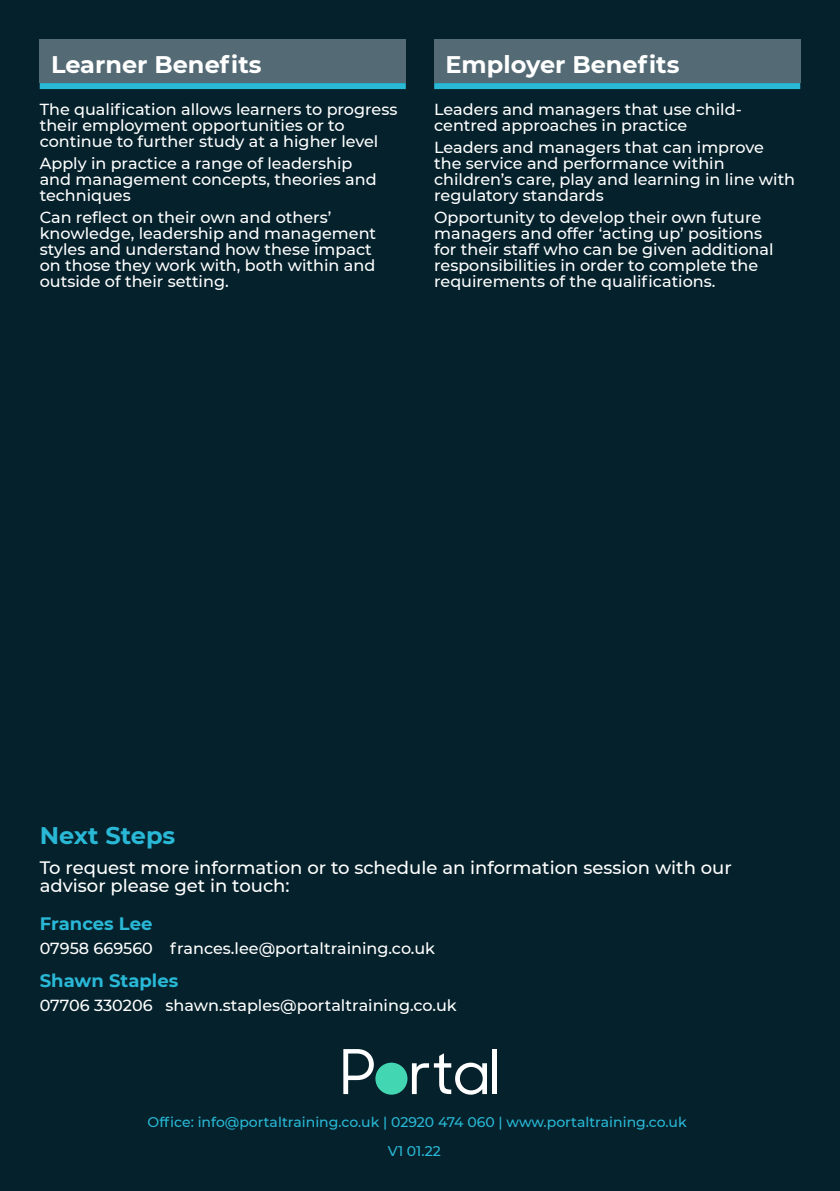
<style>
.page{position:relative;width:840px;height:1191px;background:#fff}
.page>*{position:absolute;margin:0;border:0;box-sizing:border-box;transform-origin:0 0}
.t1{font:700 24px "Montserrat";color:#fff}
.t2{font:700 24px "Montserrat";color:#29b8d6}
.t3{font:500 18px/18px "Montserrat";color:#fff}
.t4{font:700 18px "Montserrat";color:#29b8d6}
.t5{font:500 16px/16px "Montserrat";color:#fff}
.t6{font:500 14px "Montserrat";color:#29b8d6}
</style>
<div class="page">
<div style="left:0;top:0;width:839px;height:1191px;background:#05212b"></div>
<div style="left:375px;top:1062px;width:32px;height:32px;background:#42d6b3;border-radius:50%"></div>
<svg style="left:343px;top:1049px;width:30px;height:45px"></svg>
<svg style="left:411px;top:1053px;width:75px;height:41px"></svg>
<div style="left:491px;top:1049px;width:5px;height:45px;background:#fff"></div>
<div style="left:40px;top:83px;width:365px;height:6px;background:#29b8d6"></div>
<div style="left:434px;top:83px;width:365px;height:6px;background:#29b8d6"></div>
<div style="left:40px;top:40px;width:365px;height:43px;background:#546b75"></div>
<div style="left:434px;top:40px;width:365px;height:43px;background:#546b75"></div>
<p class="t1" style="left:51px;top:47px;width:212px">Learner Benefits</p>
<p class="t1" style="left:445px;top:47px;width:235px">Employer Benefits</p>
<p class="t5" style="left:40px;top:101px;width:359px">The qualification allows learners to progress their employment opportunities or to continue to further study at a higher level</p>
<p class="t5" style="left:40px;top:155px;width:338px">Apply in practice a range of leadership and management concepts, theories and techniques</p>
<p class="t5" style="left:40px;top:208px;width:338px">Can reflect on their own and others’ knowledge, leadership and management styles and understand how these impact on those they work with, both within and outside of their setting.</p>
<p class="t5" style="left:434px;top:101px;width:309px">Leaders and managers that use child&shy;centred approaches in practice</p>
<p class="t5" style="left:434px;top:139px;width:362px">Leaders and managers that can improve the service and performance within children’s care, play and learning in line with regulatory standards</p>
<p class="t5" style="left:434px;top:208px;width:341px">Opportunity to develop their own future managers and offer ‘acting up’ positions for their staff who can be given additional responsibilities in order to complete the requirements of the qualifications.</p>
<p class="t2" style="left:40px;top:818px;width:137px">Next Steps</p>
<p class="t3" style="left:40px;top:857px;width:693px">To request more information or to schedule an information session with our advisor please get in touch:</p>
<p class="t4" style="left:40px;top:911px;width:114px">Frances Lee</p>
<p class="t5" style="left:40px;top:939px;width:396px">07958 669560 frances.lee@portaltraining.co.uk</p>
<p class="t4" style="left:40px;top:967px;width:140px">Shawn Staples</p>
<p class="t5" style="left:40px;top:996px;width:418px">07706 330206 shawn.staples@portaltraining.co.uk</p>
<p class="t6" style="left:147px;top:1112px;width:540px">Office: info@portaltraining.co.uk | 02920 474 060 | www.portaltraining.co.uk</p>
<p class="t6" style="left:387px;top:1141px;width:55px">V1 01.22</p>
</div>
